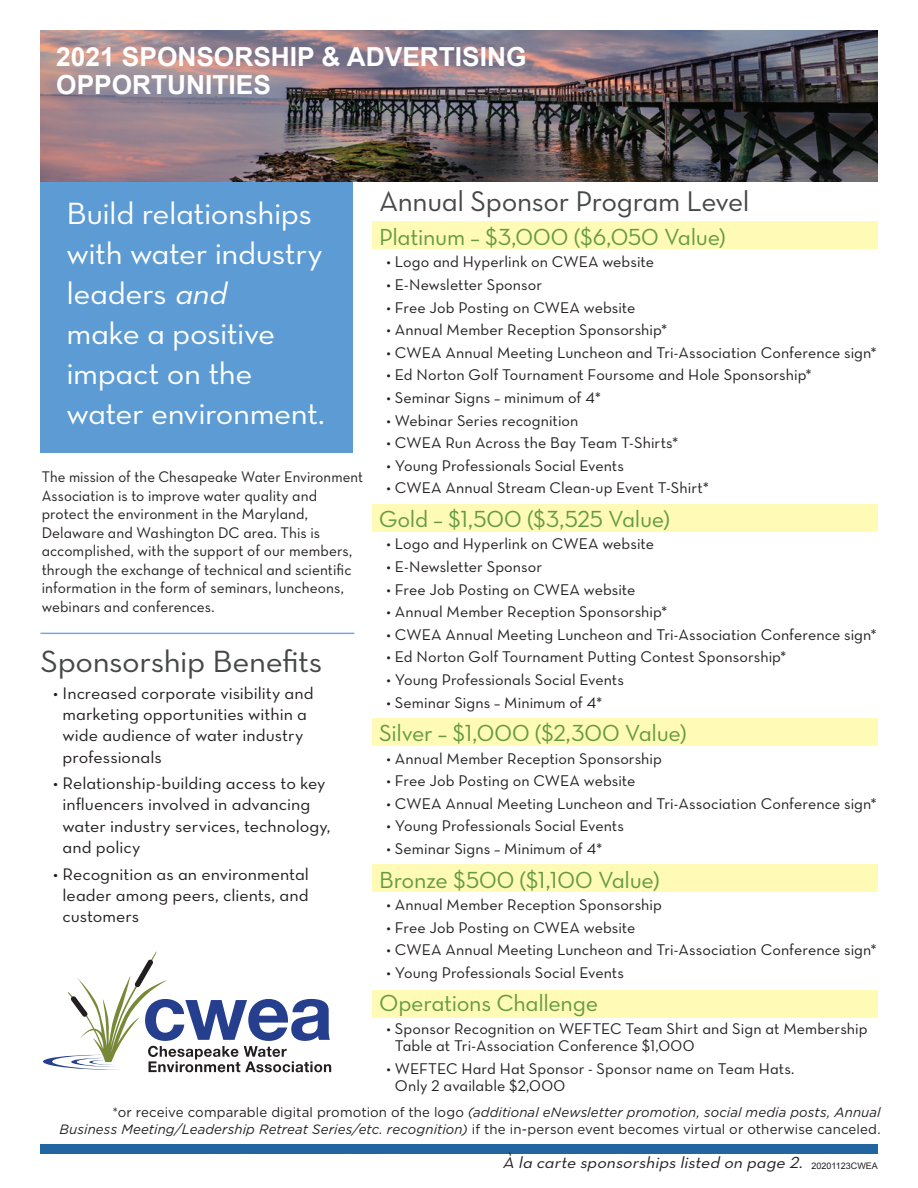
<style>
.page{position:relative;width:918px;height:1188px;background:#fff}
.page>*{position:absolute;margin:0;border:0;box-sizing:border-box;transform-origin:0 0}
.t1{font:31.35px/39.8px "Neutra Text Book Alt";letter-spacing:-.015em;color:#fff;scale:1.05 1}
.t2{font:31.35px "Neutra Text Book Alt";letter-spacing:-.015em;color:#464748;scale:1.05 1}
.t3{font:28.95px "Neutra Text Book Alt";letter-spacing:-.015em;color:#464748}
.t4{font:700 26.25px/27.9px "Arial";color:#fff}
.t5{font:23.7px "Neutra Text Book Alt";letter-spacing:-.015em;color:#649b41}
.t6{font:17.1px/21.3px "Neutra Text Book Alt";color:#231f20;scale:1.05 1}
.t7{font:italic 16.35px "Neutra Text Book Alt";color:#231f20;scale:1.08 1}
.t8{font:15.75px/17.4px "Neutra Text Book Alt";letter-spacing:.005em;color:#231f20}
.t9{font:15.6px/18.5px "Neutra Text Book Alt";letter-spacing:.005em;color:#231f20;scale:.95 1}
.t10{font:italic 13.5px/17.7px "Gotham";letter-spacing:.01em;color:#231f20;text-align:right}
.t11{font:9px "Arial";color:#231f20}
.s1{font-style:italic}
.s2{font-style:normal}
</style>
<div class="page">
<div style="left:40px;top:181px;width:313px;height:272px;background:#5c9bd3"></div>
<div style="left:372px;top:221px;width:506px;height:28px;background:#fffab6"></div>
<div style="left:372px;top:504px;width:506px;height:28px;background:#fffab6"></div>
<div style="left:372px;top:718px;width:506px;height:28px;background:#fffab6"></div>
<div style="left:372px;top:864px;width:506px;height:28px;background:#fffab6"></div>
<div style="left:372px;top:990px;width:506px;height:28px;background:#fffab6"></div>
<div style="left:40px;top:1145px;width:838px;height:9px;background:#2266a1"></div>
<hr style="left:40px;top:633px;width:314px;height:1px;background:#6fa8da">
<svg style="left:43px;top:951px;width:288px;height:121px"></svg>
<img style="left:40px;top:30px;width:838px;height:151px">
<h3 class="t4" style="left:56px;top:44px;width:472px">2021 SPONSORSHIP &amp; ADVERTISING<br>OPPORTUNITIES</h3>
<h1 class="t1" style="left:66px;top:193px;width:248px">Build relationships with water industry leaders <span class="s1">and<br></span>make a positive impact on the water environment.</h1>
<p class="t9" style="left:42px;top:468px;width:340px">The mission of the Chesapeake Water Environment Association is to improve water quality and protect the environment in the Maryland, Delaware and Washington DC area. This is accomplished, with the support of our members, through the exchange of technical and scientific information in the form of seminars, luncheons, webinars and conferences.</p>
<h1 class="t2" style="left:41px;top:643px;width:270px">Sponsorship Benefits</h1>
<p class="t6" style="left:63px;top:682px;width:241px;text-indent:-9px">• Increased corporate visibility and marketing opportunities within a wide audience of water industry professionals</p>
<p class="t6" style="left:63px;top:772px;width:257px;text-indent:-9px">• Relationship-building access to key influencers involved in advancing water industry services, technology, and policy</p>
<p class="t6" style="left:63px;top:863px;width:236px;text-align:justify;text-indent:-9px">• Recognition as an environmental leader among peers, clients, and customers</p>
<h2 class="t3" style="left:379px;top:184px;width:372px">Annual Sponsor Program Level</h2>
<h3 class="t5" style="left:379px;top:222px;width:348px">Platinum – $3,000 ($6,050 Value)</h3>
<p class="t8" style="left:387px;top:253px;width:269px">• Logo and Hyperlink on CWEA website</p>
<p class="t8" style="left:387px;top:276px;width:157px">• E-Newsletter Sponsor</p>
<p class="t8" style="left:387px;top:298px;width:250px">• Free Job Posting on CWEA website</p>
<p class="t8" style="left:387px;top:321px;width:282px">• Annual Member Reception Sponsorship*</p>
<p class="t8" style="left:387px;top:343px;width:492px">• CWEA Annual Meeting Luncheon and Tri-Association Conference sign*</p>
<p class="t8" style="left:387px;top:366px;width:427px">• Ed Norton Golf Tournament Foursome and Hole Sponsorship*</p>
<p class="t8" style="left:387px;top:389px;width:216px">• Seminar Signs – minimum of 4*</p>
<p class="t8" style="left:387px;top:411px;width:193px">• Webinar Series recognition</p>
<p class="t8" style="left:387px;top:434px;width:293px">• CWEA Run Across the Bay Team T-Shirts*</p>
<p class="t8" style="left:387px;top:456px;width:239px">• Young Professionals Social Events</p>
<p class="t8" style="left:387px;top:479px;width:324px">• CWEA Annual Stream Clean-up Event T-Shirt*</p>
<h3 class="t5" style="left:379px;top:504px;width:292px">Gold – $1,500 ($3,525 Value)</h3>
<p class="t8" style="left:387px;top:535px;width:269px">• Logo and Hyperlink on CWEA website</p>
<p class="t8" style="left:387px;top:558px;width:157px">• E-Newsletter Sponsor</p>
<p class="t8" style="left:387px;top:580px;width:250px">• Free Job Posting on CWEA website</p>
<p class="t8" style="left:387px;top:603px;width:282px">• Annual Member Reception Sponsorship*</p>
<p class="t8" style="left:387px;top:625px;width:492px">• CWEA Annual Meeting Luncheon and Tri-Association Conference sign*</p>
<p class="t8" style="left:387px;top:648px;width:401px">• Ed Norton Golf Tournament Putting Contest Sponsorship*</p>
<p class="t8" style="left:387px;top:671px;width:239px">• Young Professionals Social Events</p>
<p class="t8" style="left:387px;top:693px;width:217px">• Seminar Signs – Minimum of 4*</p>
<h3 class="t5" style="left:379px;top:719px;width:309px">Silver – $1,000 ($2,300 Value)</h3>
<p class="t8" style="left:387px;top:749px;width:277px">• Annual Member Reception Sponsorship</p>
<p class="t8" style="left:387px;top:772px;width:250px">• Free Job Posting on CWEA website</p>
<p class="t8" style="left:387px;top:795px;width:492px">• CWEA Annual Meeting Luncheon and Tri-Association Conference sign*</p>
<p class="t8" style="left:387px;top:817px;width:239px">• Young Professionals Social Events</p>
<p class="t8" style="left:387px;top:840px;width:217px">• Seminar Signs – Minimum of 4*</p>
<h3 class="t5" style="left:379px;top:865px;width:282px">Bronze $500 ($1,100 Value)</h3>
<p class="t8" style="left:387px;top:896px;width:277px">• Annual Member Reception Sponsorship</p>
<p class="t8" style="left:387px;top:918px;width:250px">• Free Job Posting on CWEA website</p>
<p class="t8" style="left:387px;top:941px;width:492px">• CWEA Annual Meeting Luncheon and Tri-Association Conference sign*</p>
<p class="t8" style="left:387px;top:964px;width:239px">• Young Professionals Social Events</p>
<h3 class="t5" style="left:379px;top:989px;width:221px">Operations Challenge</h3>
<p class="t8" style="left:395px;top:1020px;width:474px;text-indent:-8px">• Sponsor Recognition on WEFTEC Team Shirt and Sign at Membership<br>Table at Tri-Association Conference $1,000</p>
<p class="t8" style="left:395px;top:1060px;width:401px;text-indent:-8px">• WEFTEC Hard Hat Sponsor - Sponsor name on Team Hats.<br>Only 2 available $2,000</p>
<p class="t10" style="left:59px;top:1103px;width:823px"><span class="s2">*or receive comparable digital promotion of the logo</span> (additional eNewsletter promotion, social media posts, Annual<br>Business Meeting/Leadership Retreat Series/etc. recognition) <span class="s2">if the in-person event becomes virtual or otherwise canceled.</span></p>
<p class="t7" style="left:503px;top:1152px;width:283px">À la carte sponsorships listed on page 2.</p>
<p class="t11" style="left:812px;top:1160px;width:68px">20201123CWEA</p>
</div>
